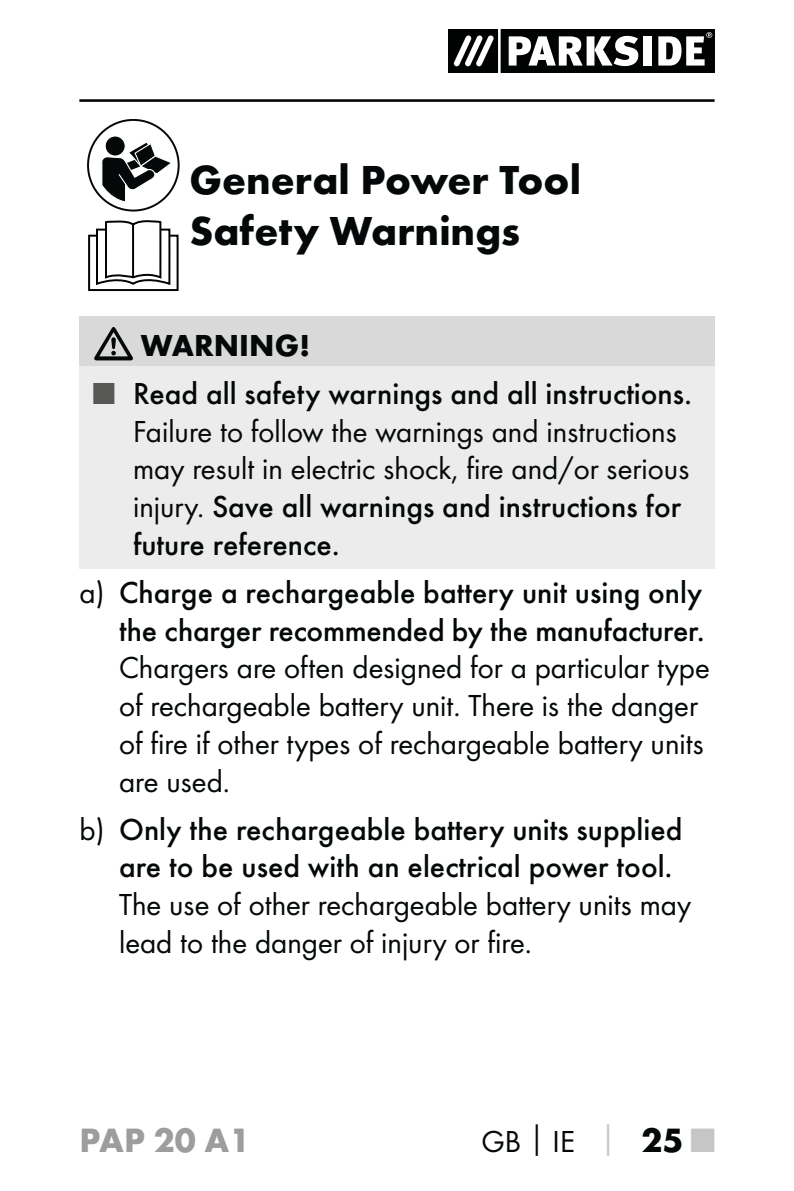
<style>
.page{position:relative;width:794px;height:1191px;background:#fff}
.page>*{position:absolute;margin:0;border:0;box-sizing:border-box;transform-origin:0 0}
.t1{font:700 42px/50.4px "Futura";color:#040809}
.t2{font:700 35px "Futura";color:#9d9d9d}
.t3{font:31.5px/37.8px "Futura Boo";color:#040809}
.t4{font:500 31.5px/37.8px "Futura";color:#040809}
.t5{font:700 31.5px "Futura";color:#040809}
.s1{font-family:"Futura Boo";font-weight:400;color:#575756}
.s2{font-family:"Futura Boo";font-weight:400}
.s3{font-family:"Futura";font-weight:700}
.s4{font-family:"Futura";font-weight:700;color:#c7c6c6}
.s5{font-family:"Futura";font-weight:700;font-size:35px}
.s6{font-family:"Futura";font-weight:700;font-size:35px;color:#c7c6c6}
</style>
<div class="page">
<hr style="left:79px;top:99px;width:635px;height:3px;background:#040809">
<svg style="left:448px;top:30px;width:266px;height:43px"></svg>
<hr style="left:498px;top:30px;width:2px;height:43px;background:#fff">
<div style="left:88px;top:235px;width:91px;height:56px;border:2px solid #010202"></div>
<svg style="left:95px;top:220px;width:77px;height:65px"></svg>
<hr style="left:132px;top:225px;width:2px;height:52px;background:#010202">
<div style="left:87px;top:119px;width:93px;height:92px;border:2px solid #040809;border-radius:50%"></div>
<svg style="left:101px;top:135px;width:71px;height:67px"></svg>
<div style="left:79px;top:316px;width:635px;height:50px;background:#d9d9d9"></div>
<div style="left:79px;top:366px;width:635px;height:203px;background:#edecec"></div>
<svg style="left:94px;top:327px;width:39px;height:33px"></svg>
<h1 class="t1" style="left:189px;top:159px;width:393px">General Power Tool<br>Safety Warnings</h1>
<p class="t5" style="left:141px;top:333px;width:171px">WARNING!</p>
<p class="t4" style="left:93px;top:376px;width:600px"><span class="s1">■</span> Read all safety warnings and all instructions.</p>
<p class="t3" style="left:133px;top:414px;width:558px">Failure to follow the warnings and instructions may result in electric shock, fire and/or serious</p>
<p class="t4" style="left:133px;top:489px;width:549px"><span class="s2">injury.</span> Save all warnings and instructions for future reference.</p>
<p class="t4" style="left:79px;top:575px;width:627px;text-align:right"><span class="s2">a)</span> Charge a rechargeable battery unit using only the charger recommended by the manufacturer.</p>
<p class="t3" style="left:119px;top:650px;width:592px">Chargers are often designed for a particular type of rechargeable battery unit. There is the danger of fire if other types of rechargeable battery units are used.</p>
<p class="t4" style="left:119px;top:812px;width:565px;text-indent:-40px"><span class="s2">b)</span> Only the rechargeable battery units supplied are to be used with an electrical power tool.</p>
<p class="t3" style="left:119px;top:887px;width:573px">The use of other rechargeable battery units may lead to the danger of injury or fire.</p>
<p class="t2" style="left:79px;top:1126px;width:172px">PAP 20 A1</p>
<p class="t3" style="left:481px;top:1124px;width:235px">GB<span class="s3">│</span>IE <span class="s4">│</span> <span class="s5">25</span> <span class="s6">■</span></p>
</div>
